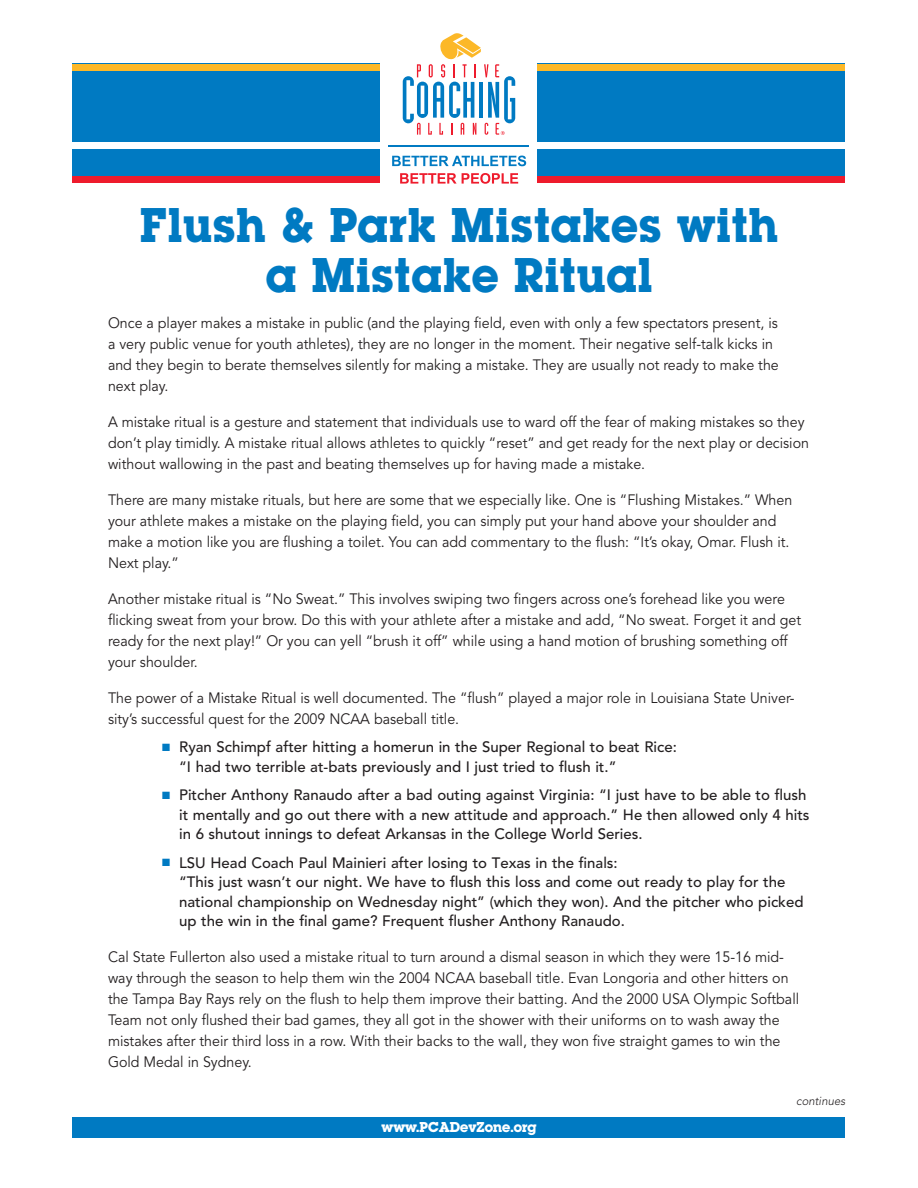
<style>
.page{position:relative;width:918px;height:1188px;background:#fff}
.page>*{position:absolute;margin:0;border:0;box-sizing:border-box;transform-origin:0 0}
.headline{font:51px/49.5px "Lubalin Graph Bld";letter-spacing:.03em;color:#007ac2;text-align:center;scale:.95 1}
.text{font:15px/21px "Avenir";color:#231f20;scale:.95 1}
.bulleted_list{font:500 15px/19.5px "Avenir";color:#231f20}
.t1{font:15px "Lubalin Graph Bld";letter-spacing:.005em;color:#fff}
.t2{font:italic 300 12px "Avenir";color:#231f20;scale:.95 1}
.s1{color:#007ac2}
</style>
<div class="page">
<div style="left:72px;top:64px;width:308px;height:119px;background:#007ac2"></div>
<div style="left:537px;top:64px;width:308px;height:119px;background:#007ac2"></div>
<svg style="left:403px;top:33px;width:112px;height:102px"></svg>
<hr style="left:389px;top:146px;width:140px;height:1px;background:#007ac2">
<svg style="left:392px;top:156px;width:134px;height:10px"></svg>
<svg style="left:400px;top:173px;width:118px;height:11px"></svg>
<div style="left:70px;top:142px;width:311px;height:7px;background:#fff"></div>
<div style="left:72px;top:176px;width:308px;height:7px;background:#ee1b2c"></div>
<div style="left:72px;top:64px;width:308px;height:7px;background:#fcb828"></div>
<div style="left:537px;top:142px;width:311px;height:7px;background:#fff"></div>
<div style="left:537px;top:176px;width:308px;height:7px;background:#ee1b2c"></div>
<div style="left:537px;top:64px;width:308px;height:7px;background:#fcb828"></div>
<div style="left:73px;top:1118px;width:772px;height:20px;background:#007ac2"></div>
<p class="headline" style="left:140px;top:205px;width:673px">Flush &amp; Park Mistakes with a Mistake Ritual</p>
<p class="text" style="left:108px;top:313px;width:708px">Once a player makes a mistake in public (and the playing field, even with only a few spectators present, is a very public venue for youth athletes), they are no longer in the moment. Their negative self-talk kicks in and they begin to berate themselves silently for making a mistake. They are usually not ready to make the next play.</p>
<p class="text" style="left:108px;top:412px;width:739px">A mistake ritual is a gesture and statement that individuals use to ward off the fear of making mistakes so they don’t play timidly. A mistake ritual allows athletes to quickly “reset” and get ready for the next play or decision without wallowing in the past and beating themselves up for having made a mistake.</p>
<p class="text" style="left:108px;top:490px;width:722px">There are many mistake rituals, but here are some that we especially like. One is “Flushing Mistakes.” When your athlete makes a mistake on the playing field, you can simply put your hand above your shoulder and make a motion like you are flushing a toilet. You can add commentary to the flush: “It’s okay, Omar. Flush it.<br>Next play.”</p>
<p class="text" style="left:108px;top:589px;width:731px">Another mistake ritual is “No Sweat.” This involves swiping two fingers across one’s forehead like you were flicking sweat from your brow. Do this with your athlete after a mistake and add, “No sweat. Forget it and get ready for the next play!” Or you can yell “brush it off” while using a hand motion of brushing something off your shoulder.</p>
<p class="text" style="left:108px;top:688px;width:724px">The power of a Mistake Ritual is well documented. The “flush” played a major role in Louisiana State Univer&shy;sity’s successful quest for the 2009 NCAA baseball title.</p>
<p class="bulleted_list" style="left:179px;top:738px;width:499px;text-indent:-17px"><span class="s1">■</span> Ryan Schimpf after hitting a homerun in the Super Regional to beat Rice: “I had two terrible at-bats previously and I just tried to flush it.”</p>
<p class="bulleted_list" style="left:179px;top:786px;width:632px;text-indent:-17px"><span class="s1">■</span> Pitcher Anthony Ranaudo after a bad outing against Virginia: “I just have to be able to flush it mentally and go out there with a new attitude and approach.” He then allowed only 4 hits in 6 shutout innings to defeat Arkansas in the College World Series.</p>
<p class="bulleted_list" style="left:179px;top:853px;width:626px;text-indent:-17px"><span class="s1">■</span> LSU Head Coach Paul Mainieri after losing to Texas in the finals:<br>“This just wasn’t our night. We have to flush this loss and come out ready to play for the national championship on Wednesday night” (which they won). And the pitcher who picked up the win in the final game? Frequent flusher Anthony Ranaudo.</p>
<p class="text" style="left:108px;top:947px;width:729px">Cal State Fullerton also used a mistake ritual to turn around a dismal season in which they were 15-16 mid&shy;way through the season to help them win the 2004 NCAA baseball title. Evan Longoria and other hitters on the Tampa Bay Rays rely on the flush to help them improve their batting. And the 2000 USA Olympic Softball Team not only flushed their bad games, they all got in the shower with their uniforms on to wash away the mistakes after their third loss in a row. With their backs to the wall, they won five straight games to win the Gold Medal in Sydney.</p>
<p class="t1" style="left:381px;top:1117px;width:157px">www.PCADevZone.org</p>
<p class="t2" style="left:796px;top:1094px;width:53px">continues</p>
</div>
